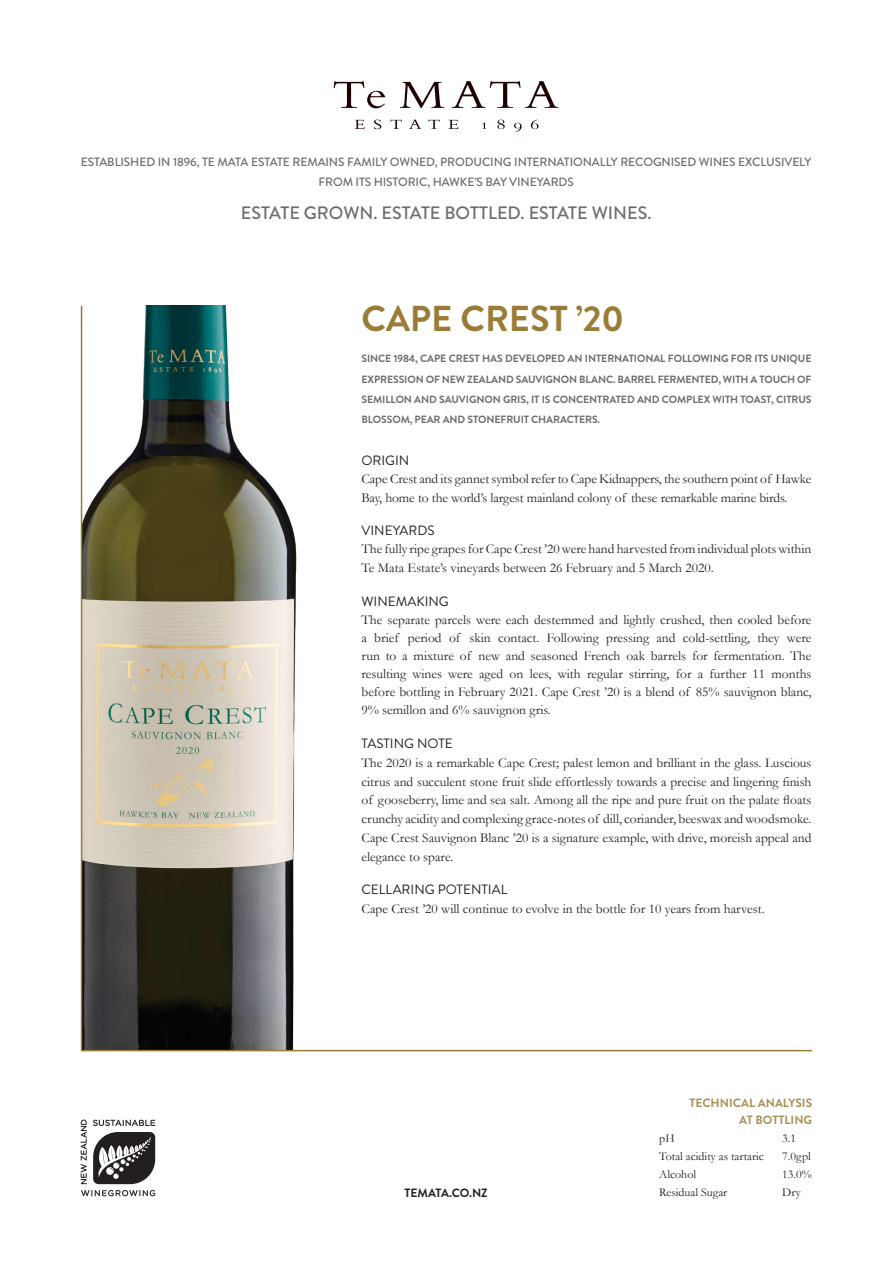
<style>
.page{position:relative;width:893px;height:1263px;background:#fff}
.page>*{position:absolute;margin:0;border:0;box-sizing:border-box;transform-origin:0 0}
.wines_heading{font:700 36px "Brandon Grotesque";color:#9b7c37}
.t1{font:500 18px "Brandon Grotesque";color:#6c6d70}
.bulk{font:13.5px/18.8px "Garamond";color:#231f20}
.bulk_headin{font:13.5px "Brandon Grotesque";color:#231f20}
.t2{font:500 12px/19.5px "Brandon Grotesque";letter-spacing:-.01em;color:#6c6d70;text-align:center}
.techo{font:12px "Garamond";color:#231f20}
.techo_heading_gold{font:700 12px/16.5px "Brandon Grotesque";color:#ab9056;text-align:right}
.t3{font:700 12px "Brandon Grotesque";color:#231f20}
.SUB_HEADING_1{font:700 10.5px/20.2px "Brandon Grotesque";letter-spacing:-.01em;color:#6c6d70;text-align:justify}
</style>
<div class="page">
<svg style="left:81px;top:1119px;width:74px;height:77px"></svg>
<svg style="left:354px;top:120px;width:11px;height:9px"></svg>
<svg style="left:374px;top:120px;width:7px;height:9px"></svg>
<svg style="left:390px;top:120px;width:12px;height:9px"></svg>
<svg style="left:409px;top:120px;width:12px;height:9px"></svg>
<svg style="left:428px;top:120px;width:12px;height:9px"></svg>
<svg style="left:448px;top:120px;width:10px;height:9px"></svg>
<svg style="left:481px;top:123px;width:6px;height:6px"></svg>
<svg style="left:497px;top:120px;width:8px;height:9px"></svg>
<svg style="left:514px;top:123px;width:8px;height:9px"></svg>
<svg style="left:531px;top:120px;width:7px;height:9px"></svg>
<svg style="left:334px;top:81px;width:51px;height:27px"></svg>
<svg style="left:400px;top:82px;width:44px;height:26px"></svg>
<svg style="left:452px;top:81px;width:106px;height:27px"></svg>
<svg style="left:80px;top:305px;width:733px;height:747px"></svg>
<p class="t2" style="left:81px;top:152px;width:732px">ESTABLISHED IN 1896, TE MATA ESTATE REMAINS FAMILY OWNED, PRODUCING INTERNATIONALLY RECOGNISED WINES EXCLUSIVELY<br>FROM ITS HISTORIC, HAWKE’S BAY VINEYARDS</p>
<p class="t1" style="left:241px;top:200px;width:412px">ESTATE GROWN. ESTATE BOTTLED. ESTATE WINES.</p>
<p class="wines_heading" style="left:361px;top:293px;width:264px">CAPE CREST ’20</p>
<p class="SUB_HEADING_1" style="left:361px;top:349px;width:452px">SINCE 1984, CAPE CREST HAS DEVELOPED AN INTERNATIONAL FOLLOWING FOR ITS UNIQUE EXPRESSION OF NEW ZEALAND SAUVIGNON BLANC. BARREL FERMENTED, WITH A TOUCH OF SEMILLON AND SAUVIGNON GRIS, IT IS CONCENTRATED AND COMPLEX WITH TOAST, CITRUS BLOSSOM, PEAR AND STONEFRUIT CHARACTERS.</p>
<p class="bulk_headin" style="left:361px;top:451px;width:49px">ORIGIN</p>
<p class="bulk" style="left:361px;top:469px;width:451px">Cape Crest and its gannet symbol refer to Cape Kidnappers, the southern point of Hawke<br>Bay, home to the world’s largest mainland colony of these remarkable marine birds.</p>
<p class="bulk_headin" style="left:361px;top:521px;width:75px">VINEYARDS</p>
<p class="bulk" style="left:361px;top:539px;width:452px">The fully ripe grapes for Cape Crest ’20 were hand harvested from individual plots within<br>Te Mata Estate’s vineyards between 26 February and 5 March 2020.</p>
<p class="bulk_headin" style="left:361px;top:592px;width:89px">WINEMAKING</p>
<p class="bulk" style="left:361px;top:610px;width:452px;line-height:18.1px;text-align:justify">The separate parcels were each destemmed and lightly crushed, then cooled before a brief period of skin contact. Following pressing and cold-settling, they were run to a mixture of new and seasoned French oak barrels for fermentation. The resulting wines were aged on lees, with regular stirring, for a further 11 months before bottling in February 2021. Cape Crest ’20 is a blend of 85% sauvignon blanc, 9% semillon and 6% sauvignon gris.</p>
<p class="bulk_headin" style="left:361px;top:734px;width:93px">TASTING NOTE</p>
<p class="bulk" style="left:361px;top:753px;width:452px;text-align:justify">The 2020 is a remarkable Cape Crest; palest lemon and brilliant in the glass. Luscious citrus and succulent stone fruit slide effortlessly towards a precise and lingering finish of gooseberry, lime and sea salt. Among all the ripe and pure fruit on the palate floats crunchy acidity and complexing grace-notes of dill, coriander, beeswax and woodsmoke.<br>Cape Crest Sauvignon Blanc ’20 is a signature example, with drive, moreish appeal and elegance to spare.</p>
<p class="bulk_headin" style="left:361px;top:880px;width:147px">CELLARING POTENTIAL</p>
<p class="bulk" style="left:361px;top:899px;width:405px">Cape Crest ’20 will continue to evolve in the bottle for 10 years from harvest.</p>
<p class="t3" style="left:404px;top:1184px;width:85px">TEMATA.CO.NZ</p>
<p class="techo_heading_gold" style="left:689px;top:1095px;width:124px">TECHNICAL ANALYSIS<br>AT BOTTLING</p>
<p class="techo" style="left:659px;top:1130px;width:17px">pH</p>
<p class="techo" style="left:782px;top:1130px;width:15px">3.1</p>
<p class="techo" style="left:659px;top:1148px;width:106px">Total acidity as tartaric</p>
<p class="techo" style="left:782px;top:1148px;width:30px">7.0gpl</p>
<p class="techo" style="left:659px;top:1166px;width:38px">Alcohol</p>
<p class="techo" style="left:782px;top:1166px;width:31px">13.0%</p>
<p class="techo" style="left:659px;top:1184px;width:69px">Residual Sugar</p>
<p class="techo" style="left:782px;top:1184px;width:20px">Dry</p>
</div>
